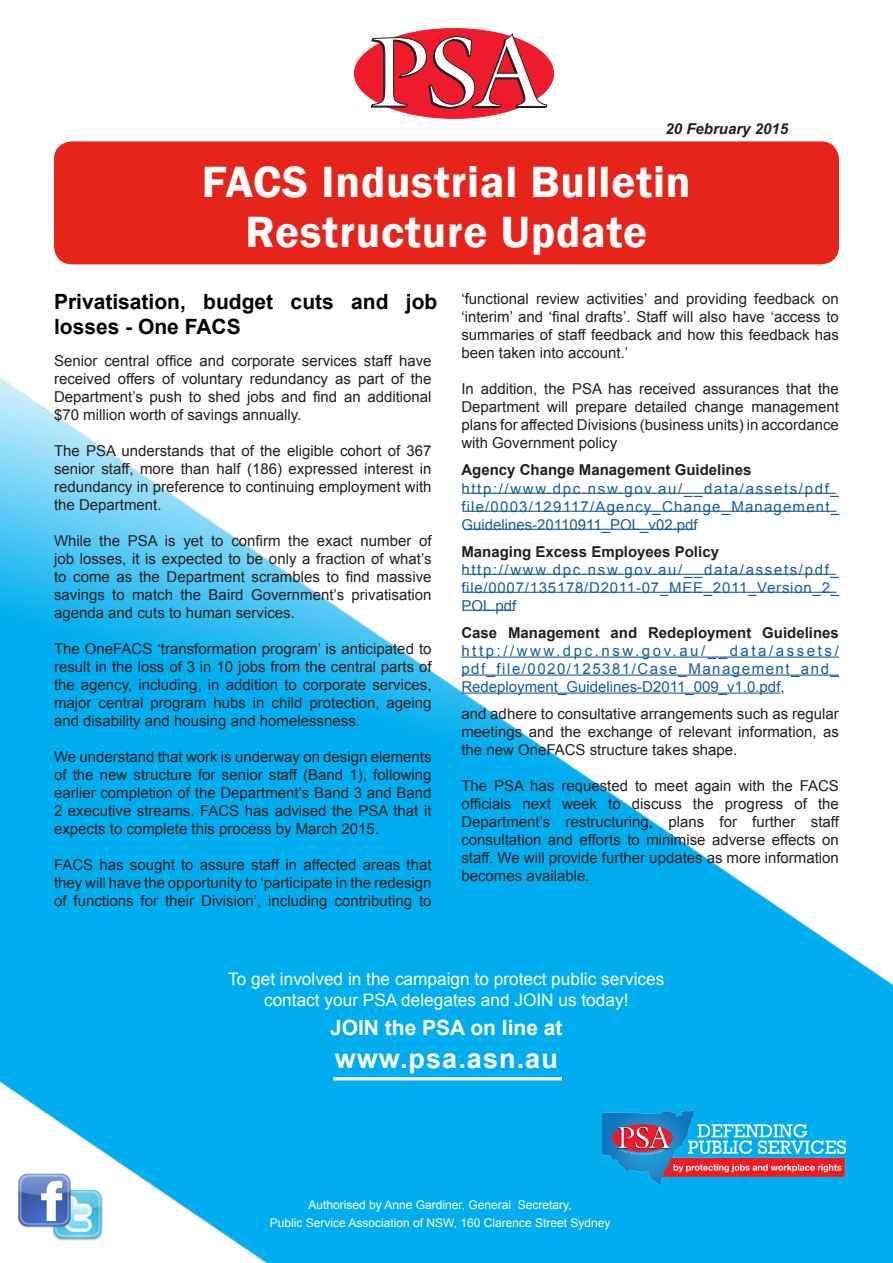
<style>
.page{position:relative;width:893px;height:1263px;background:#fff}
.page>*{position:absolute;margin:0;border:0;box-sizing:border-box;transform-origin:0 0}
.t1{font:600 45px "Franklin Gothic";letter-spacing:.02em;color:#fff}
.Body_text{font:700 27px "Arial";letter-spacing:.04em;color:#fff}
.Sub_Heading{font:700 21px/25.2px "Arial";color:#000}
.Body_text-2{font:700 21px "Arial";color:#fff}
.Body_text-3{font:17.25px "Arial";color:#fff}
.Body_text-4{font:15px/18px "Arial";color:#231f20;text-align:justify}
.Body_text-5{font:15px/18px "Arial";letter-spacing:.08em;color:#175d9e}
.Body_text-6{font:15px/18px "Arial";letter-spacing:.05em;color:#175d9e}
.Body_text-7{font:italic 700 15px "Arial";color:#231f20}
.Body_text-8{font:12px "Arial";color:#fff}
.s1{font-weight:700;color:#231f20}
.s2{color:#231f20}
</style>
<div class="page">
<div style="left:54px;top:141px;width:785px;height:123px;background:#e72419;border-radius:18px"></div>
<img style="left:0;top:378px;width:893px;height:885px">
<hr style="left:461px;top:656px;width:378px;height:2px;background:#175d9e">
<hr style="left:461px;top:674px;width:378px;height:2px;background:#175d9e">
<hr style="left:461px;top:692px;width:319px;height:2px;background:#175d9e">
<hr style="left:464px;top:529px;width:231px;height:1px;background:#175d9e">
<hr style="left:464px;top:511px;width:372px;height:1px;background:#175d9e">
<hr style="left:464px;top:493px;width:372px;height:1px;background:#175d9e">
<hr style="left:464px;top:610px;width:50px;height:1px;background:#175d9e">
<hr style="left:464px;top:592px;width:372px;height:1px;background:#175d9e">
<hr style="left:464px;top:574px;width:372px;height:1px;background:#175d9e">
<div style="left:354px;top:29px;width:200px;height:89px;background:#ee1b2c;border-radius:50%"></div>
<svg style="left:371px;top:33px;width:176px;height:76px"></svg>
<img style="left:602px;top:1110px;width:243px;height:75px">
<hr style="left:333px;top:1077px;width:229px;height:3px;background:#fff">
<img style="left:3px;top:1167px;width:113px;height:84px">
<p class="Body_text-7" style="left:665px;top:119px;width:124px">20 February 2015</p>
<p class="t1" style="left:202px;top:154px;width:490px">FACS Industrial Bulletin</p>
<p class="t1" style="left:245px;top:204px;width:403px">Restructure Update</p>
<p class="Sub_Heading" style="left:54px;top:289px;width:385px">Privatisation, budget cuts and job losses - One FACS</p>
<p class="Body_text-4" style="left:54px;top:351px;width:379px">Senior central office and corporate services staff have received offers of voluntary redundancy as part of the Department’s push to shed jobs and find an additional $70 million worth of savings annually.</p>
<p class="Body_text-4" style="left:54px;top:441px;width:379px">The PSA understands that of the eligible cohort of 367 senior staff, more than half (186) expressed interest in redundancy in preference to continuing employment with the Department.</p>
<p class="Body_text-4" style="left:54px;top:531px;width:379px">While the PSA is yet to confirm the exact number of job losses, it is expected to be only a fraction of what’s to come as the Department scrambles to find massive savings to match the Baird Government’s privatisation agenda and cuts to human services.</p>
<p class="Body_text-4" style="left:54px;top:639px;width:379px">The OneFACS ‘transformation program’ is anticipated to result in the loss of 3 in 10 jobs from the central parts of the agency, including, in addition to corporate services, major central program hubs in child protection, ageing and disability and housing and homelessness.</p>
<p class="Body_text-4" style="left:54px;top:747px;width:379px">We understand that work is underway on design elements of the new structure for senior staff (Band 1), following earlier completion of the Department’s Band 3 and Band 2 executive streams. FACS has advised the PSA that it expects to complete this process by March 2015.</p>
<p class="Body_text-4" style="left:54px;top:855px;width:379px">FACS has sought to assure staff in affected areas that they will have the opportunity to ‘participate in the redesign of functions for their Division’, including contributing to</p>
<p class="Body_text-4" style="left:461px;top:290px;width:379px">‘functional review activities’ and providing feedback on ‘interim’ and ‘final drafts’. Staff will also have ‘access to summaries of staff feedback and how this feedback has been taken into account.’</p>
<p class="Body_text-4" style="left:461px;top:380px;width:379px">In addition, the PSA has received assurances that the Department will prepare detailed change management plans for affected Divisions (business units) in accordance with Government policy</p>
<p class="Body_text-5" style="left:461px;top:461px;width:379px"><span class="s1">Agency Change Management Guidelines </span>http://www.dpc.nsw.gov.au/__data/assets/pdf_ file/0003/129117/Agency_Change_Management_ Guidelines-20110911_POL_v02.pdf</p>
<p class="Body_text-6" style="left:461px;top:542px;width:379px"><span class="s1">Managing Excess Employees Policy </span>http://www.dpc.nsw.gov.au/__data/assets/pdf_ file/0007/135178/D2011-07_MEE_2011_Version_2_ POL.pdf</p>
<p class="Body_text-5" style="left:461px;top:623px;width:379px;text-align:justify"><span class="s1">Case Management and Redeployment Guidelines </span>http://www.dpc.nsw.gov.au/__data/assets/ pdf_file/0020/125381/Case_Management_and_ Redeployment_Guidelines-D2011_009_v1.0.pdf<span class="s2">,</span></p>
<p class="Body_text-4" style="left:461px;top:704px;width:379px">and adhere to consultative arrangements such as regular meetings and the exchange of relevant information, as the new OneFACS structure takes shape.</p>
<p class="Body_text-4" style="left:461px;top:776px;width:379px">The PSA has requested to meet again with the FACS officials next week to discuss the progress of the Department’s restructuring, plans for further staff consultation and efforts to minimise adverse effects on staff. We will provide further updates as more information becomes available.</p>
<p class="Body_text-3" style="left:228px;top:968px;width:438px">To get involved in the campaign to protect public services</p>
<p class="Body_text-3" style="left:264px;top:988px;width:366px">contact your PSA delegates and JOIN us today!</p>
<p class="Body_text-2" style="left:330px;top:1014px;width:234px">JOIN the PSA on line at</p>
<p class="Body_text" style="left:335px;top:1040px;width:225px">www.psa.asn.au</p>
<p class="Body_text-8" style="left:308px;top:1197px;width:265px">Authorised by Anne Gardiner, General Secretary,</p>
<p class="Body_text-8" style="left:270px;top:1215px;width:342px">Public Service Association of NSW, 160 Clarence Street Sydney</p>
</div>
